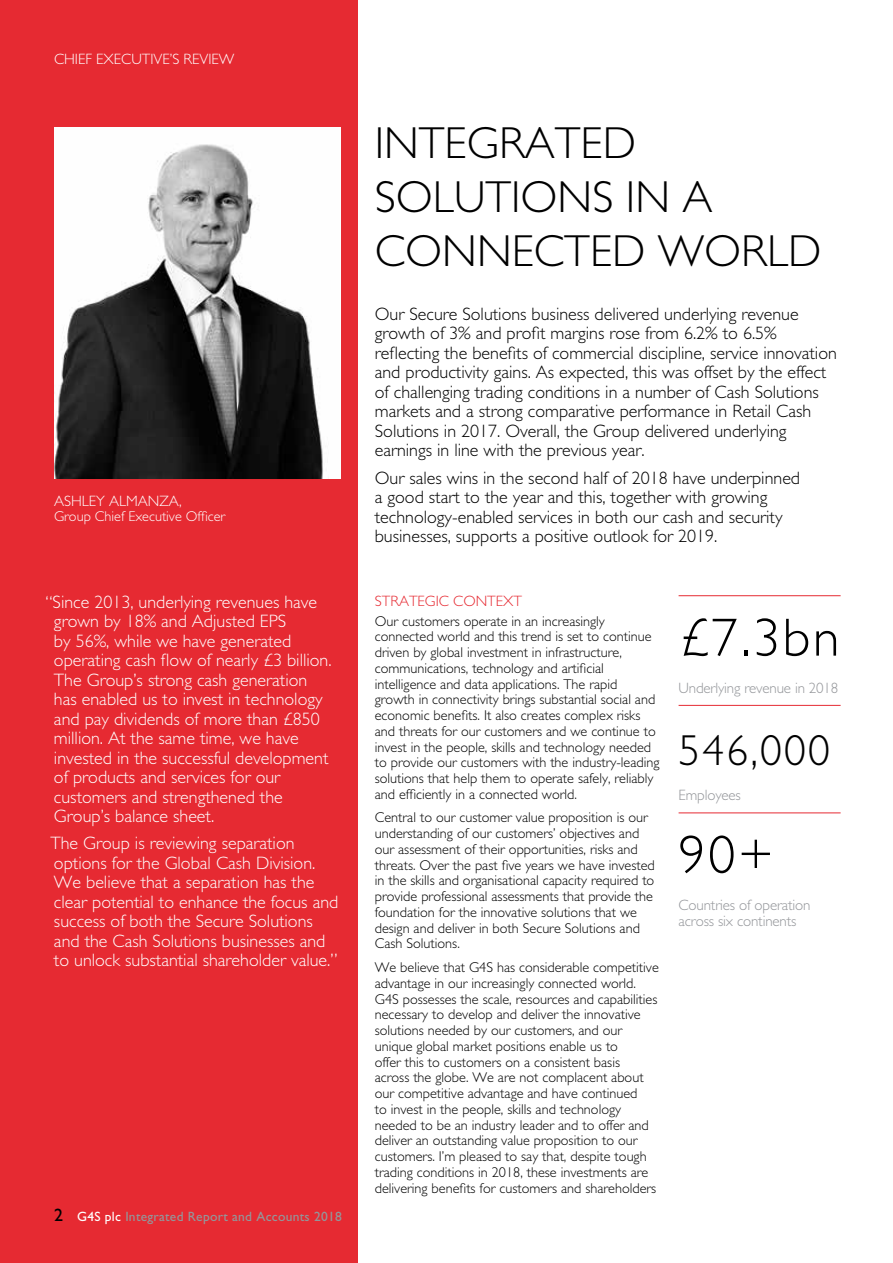
<style>
.page{position:relative;width:893px;height:1263px;background:#fff}
.page>*{position:absolute;margin:0;border:0;box-sizing:border-box;transform-origin:0 0}
.t1{font:300 54px "Gill Sans Std";color:#000}
.t2{font:300 45px/54px "Gill Sans Std";color:#000}
.t3{font:300 43.5px "Gill Sans Std";letter-spacing:.05em;color:#000}
.t4{font:300 18px/19.5px "Gill Sans Std";color:#000}
.t5{font:300 18px/19.5px "Gill Sans Std";color:#fff}
.t6{font:300 15px/15.8px "Gill Sans Std";letter-spacing:-.01em;color:#94969a}
.t7{font:300 15px "Gill Sans Std";color:#fff}
.t8{font:300 15px "Gill Sans Std";color:#e62a32}
.t9{font:300 14.25px/15.8px "Gill Sans Std";color:#000}
.t10{font:300 14.25px "Gill Sans Std";color:#fff}
.t11{font:13.5px "Gill Sans Std";letter-spacing:.02em;color:#94969a}
.s1{font-size:18px;color:#000}
.s2{color:#fff}
</style>
<div class="page">
<div style="left:0;top:0;width:358px;height:1263px;background:#e62a32"></div>
<img style="left:54px;top:128px;width:287px;height:350px">
<hr style="left:679px;top:595px;width:162px;height:1px;background:#e62a32">
<hr style="left:679px;top:705px;width:162px;height:1px;background:#e62a32">
<hr style="left:679px;top:812px;width:162px;height:1px;background:#e62a32">
<p class="t7" style="left:54px;top:51px;width:182px">CHIEF EXECUTIVE’S REVIEW</p>
<p class="t7" style="left:54px;top:492px;width:129px">ASHLEY ALMANZA,</p>
<p class="t10" style="left:54px;top:509px;width:173px">Group Chief Executive Officer</p>
<p class="t5" style="left:54px;top:592px;width:279px;text-indent:-8px">“Since 2013, underlying revenues have grown by 18% and Adjusted EPS<br>by 56%, while we have generated operating cash flow of nearly £3 billion.<br>The Group’s strong cash generation has enabled us to invest in technology and pay dividends of more than £850 million. At the same time, we have invested in the successful development of products and services for our customers and strengthened the Group’s balance sheet.</p>
<p class="t5" style="left:51px;top:834px;width:289px">The Group is reviewing separation options for the Global Cash Division.<br>We believe that a separation has the clear potential to enhance the focus and success of both the Secure Solutions and the Cash Solutions businesses and to unlock substantial shareholder value.”</p>
<p class="t11" style="left:54px;top:1209px;width:289px"><span class="s1">2</span> <span class="s2">G4S plc</span> Integrated Report and Accounts 2018</p>
<h2 class="t2" style="left:375px;top:117px;width:448px">INTEGRATED<br>SOLUTIONS IN A<br>CONNECTED WORLD</h2>
<p class="t4" style="left:375px;top:304px;width:464px">Our Secure Solutions business delivered underlying revenue growth of 3% and profit margins rose from 6.2% to 6.5% reflecting the benefits of commercial discipline, service innovation and productivity gains. As expected, this was offset by the effect of challenging trading conditions in a number of Cash Solutions markets and a strong comparative performance in Retail Cash Solutions in 2017. Overall, the Group delivered underlying earnings in line with the previous year.</p>
<p class="t4" style="left:375px;top:468px;width:427px">Our sales wins in the second half of 2018 have underpinned a good start to the year and this, together with growing technology-enabled services in both our cash and security businesses, supports a positive outlook for 2019.</p>
<p class="t8" style="left:375px;top:592px;width:149px">STRATEGIC CONTEXT</p>
<p class="t9" style="left:375px;top:613px;width:286px">Our customers operate in an increasingly connected world and this trend is set to continue driven by global investment in infrastructure, communications, technology and artificial intelligence and data applications. The rapid growth in connectivity brings substantial social and economic benefits. It also creates complex risks and threats for our customers and we continue to invest in the people, skills and technology needed to provide our customers with the industry-leading solutions that help them to operate safely, reliably and efficiently in a connected world.</p>
<p class="t9" style="left:375px;top:810px;width:281px">Central to our customer value proposition is our understanding of our customers’ objectives and our assessment of their opportunities, risks and threats. Over the past five years we have invested in the skills and organisational capacity required to provide professional assessments that provide the foundation for the innovative solutions that we design and deliver in both Secure Solutions and Cash Solutions.</p>
<p class="t9" style="left:375px;top:959px;width:286px">We believe that G4S has considerable competitive advantage in our increasingly connected world.<br>G4S possesses the scale, resources and capabilities necessary to develop and deliver the innovative solutions needed by our customers, and our unique global market positions enable us to<br>offer this to customers on a consistent basis<br>across the globe. We are not complacent about our competitive advantage and have continued<br>to invest in the people, skills and technology needed to be an industry leader and to offer and deliver an outstanding value proposition to our customers. I’m pleased to say that, despite tough trading conditions in 2018, these investments are delivering benefits for customers and shareholders</p>
<h1 class="t1" style="left:679px;top:607px;width:162px">£7.3bn</h1>
<p class="t6" style="left:679px;top:680px;width:161px">Underlying revenue in 2018</p>
<h3 class="t3" style="left:679px;top:726px;width:153px">546,000</h3>
<p class="t6" style="left:679px;top:787px;width:64px">Employees</p>
<h1 class="t1" style="left:679px;top:824px;width:97px">90+</h1>
<p class="t6" style="left:679px;top:897px;width:133px">Countries of operation across six continents</p>
</div>
